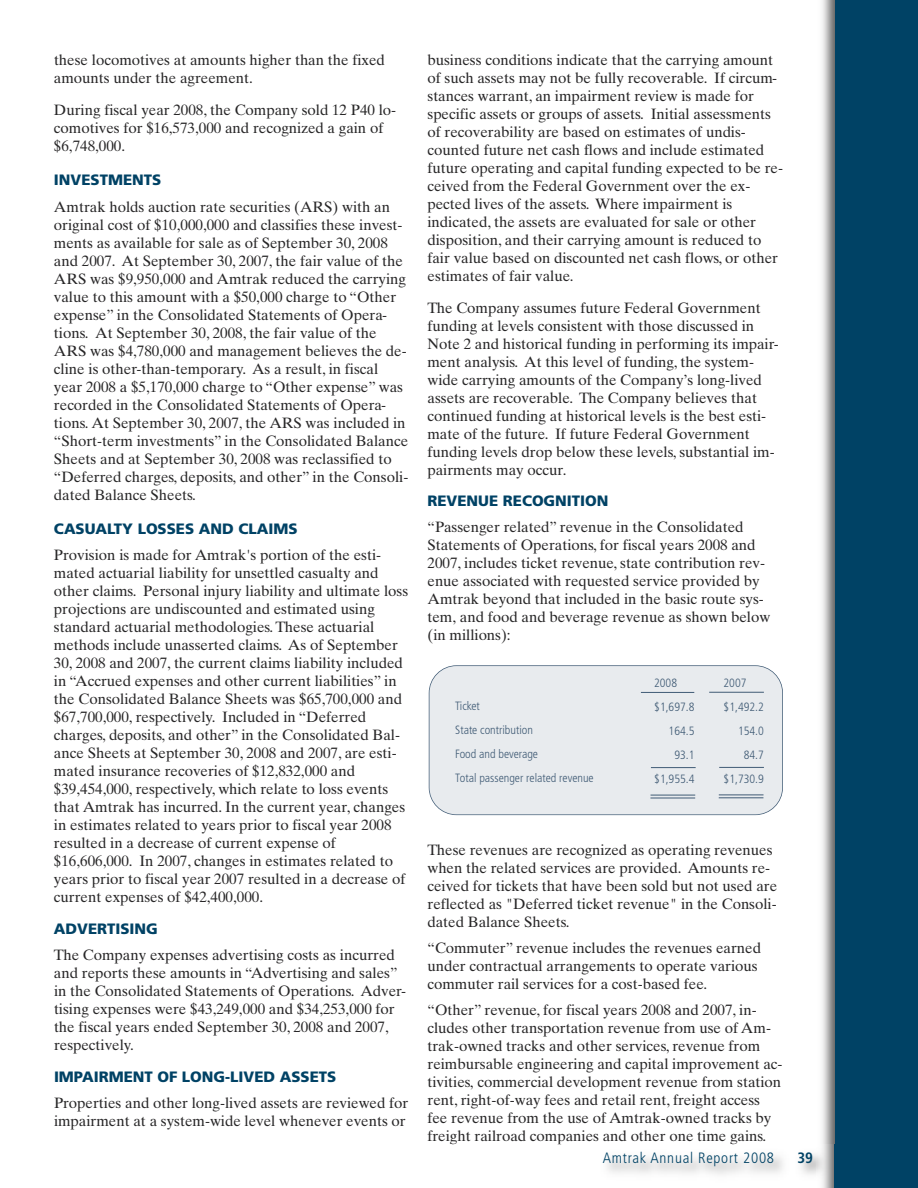
<style>
.page{position:relative;width:918px;height:1188px;background:#fff}
.page>*{position:absolute;margin:0;border:0;box-sizing:border-box;transform-origin:0 0}
.t1{font:15px/18px "Times Ten";color:#272627}
.t2{font:900 15px "Frutiger";color:#004265}
.t3{font:300 condensed 15px "Frutiger";letter-spacing:.05em;color:#004265}
.t4{font:700 condensed 15px "Frutiger";color:#004265}
.t5{font:300 condensed 12px/24px "Frutiger";color:#405b75}
</style>
<div class="page">
<img style="left:822px;top:0;width:13px;height:1144px">
<div style="left:835px;top:0;width:83px;height:1188px;background:#004265"></div>
<div style="left:429px;top:666px;width:353px;height:148px;background:#e8ebee;border-radius:27px"></div>
<div style="left:429px;top:665px;width:354px;height:150px;border:2px solid #405b75;border-radius:28px"></div>
<hr style="left:651px;top:767px;width:45px;height:1px;background:#405b75">
<hr style="left:651px;top:795px;width:44px;height:1px;background:#405b75">
<hr style="left:650px;top:798px;width:45px;height:1px;background:#405b75">
<hr style="left:719px;top:767px;width:45px;height:1px;background:#405b75">
<hr style="left:719px;top:795px;width:45px;height:1px;background:#405b75">
<hr style="left:719px;top:798px;width:44px;height:1px;background:#405b75">
<hr style="left:641px;top:692px;width:53px;height:1px;background:#405b75">
<hr style="left:709px;top:692px;width:55px;height:1px;background:#405b75">
<img style="left:557px;top:1144px;width:278px;height:44px">
<p class="t1" style="left:54px;top:52px;width:332px">these locomotives at amounts higher than the fixed amounts under the agreement.</p>
<p class="t1" style="left:54px;top:102px;width:344px">During fiscal year 2008, the Company sold 12 P40 lo&shy;comotives for $16,573,000 and recognized a gain of $6,748,000.</p>
<p class="t2" style="left:54px;top:174px;width:109px">INVESTMENTS</p>
<p class="t1" style="left:54px;top:199px;width:356px">Amtrak holds auction rate securities (ARS) with an original cost of $10,000,000 and classifies these invest&shy;ments as available for sale as of September 30, 2008 and 2007. At September 30, 2007, the fair value of the ARS was $9,950,000 and Amtrak reduced the carrying value to this amount with a $50,000 charge to “Other expense” in the Consolidated Statements of Opera&shy;tions. At September 30, 2008, the fair value of the ARS was $4,780,000 and management believes the de&shy;cline is other-than-temporary. As a result, in fiscal year 2008 a $5,170,000 charge to “Other expense” was recorded in the Consolidated Statements of Opera&shy;tions. At September 30, 2007, the ARS was included in “Short-term investments” in the Consolidated Balance Sheets and at September 30, 2008 was reclassified to “Deferred charges, deposits, and other” in the Consoli&shy;dated Balance Sheets.</p>
<p class="t2" style="left:54px;top:523px;width:245px">CASUALTY LOSSES AND CLAIMS</p>
<p class="t1" style="left:54px;top:547px;width:356px">Provision is made for Amtrak's portion of the esti&shy;mated actuarial liability for unsettled casualty and other claims. Personal injury liability and ultimate loss projections are undiscounted and estimated using standard actuarial methodologies.These actuarial methods include unasserted claims. As of September 30, 2008 and 2007, the current claims liability included in “Accrued expenses and other current liabilities” in the Consolidated Balance Sheets was $65,700,000 and $67,700,000, respectively. Included in “Deferred charges, deposits, and other” in the Consolidated Bal&shy;ance Sheets at September 30, 2008 and 2007, are esti&shy;mated insurance recoveries of $12,832,000 and $39,454,000, respectively, which relate to loss events that Amtrak has incurred. In the current year, changes in estimates related to years prior to fiscal year 2008 resulted in a decrease of current expense of $16,606,000. In 2007, changes in estimates related to years prior to fiscal year 2007 resulted in a decrease of current expenses of $42,400,000.</p>
<p class="t2" style="left:54px;top:923px;width:105px">ADVERTISING</p>
<p class="t1" style="left:54px;top:947px;width:354px">The Company expenses advertising costs as incurred and reports these amounts in “Advertising and sales” in the Consolidated Statements of Operations. Adver&shy;tising expenses were $43,249,000 and $34,253,000 for the fiscal years ended September 30, 2008 and 2007, respectively.</p>
<p class="t2" style="left:54px;top:1070px;width:284px">IMPAIRMENT OF LONG-LIVED ASSETS</p>
<p class="t1" style="left:54px;top:1095px;width:356px">Properties and other long-lived assets are reviewed for impairment at a system-wide level whenever events or</p>
<p class="t1" style="left:428px;top:52px;width:357px">business conditions indicate that the carrying amount of such assets may not be fully recoverable. If circum&shy;stances warrant, an impairment review is made for specific assets or groups of assets. Initial assessments of recoverability are based on estimates of undis&shy;counted future net cash flows and include estimated future operating and capital funding expected to be re&shy;ceived from the Federal Government over the ex&shy;pected lives of the assets. Where impairment is indicated, the assets are evaluated for sale or other disposition, and their carrying amount is reduced to fair value based on discounted net cash flows, or other estimates of fair value.</p>
<p class="t1" style="left:428px;top:300px;width:353px">The Company assumes future Federal Government funding at levels consistent with those discussed in Note 2 and historical funding in performing its impair&shy;ment analysis. At this level of funding, the system&shy;wide carrying amounts of the Company’s long-lived assets are recoverable. The Company believes that continued funding at historical levels is the best esti&shy;mate of the future. If future Federal Government funding levels drop below these levels, substantial im&shy;pairments may occur.</p>
<p class="t2" style="left:428px;top:495px;width:183px">REVENUE RECOGNITION</p>
<p class="t1" style="left:428px;top:520px;width:344px">“Passenger related” revenue in the Consolidated Statements of Operations, for fiscal years 2008 and 2007, includes ticket revenue, state contribution rev&shy;enue associated with requested service provided by Amtrak beyond that included in the basic route sys&shy;tem, and food and beverage revenue as shown below (in millions):</p>
<p class="t5" style="left:455px;top:694px;width:140px">Ticket<br>State contribution<br>Food and beverage<br>Total passenger related revenue</p>
<p class="t5" style="left:654px;top:672px;width:25px">2008</p>
<p class="t5" style="left:654px;top:696px;width:42px">$1,697.8</p>
<p class="t5" style="left:669px;top:720px;width:27px">164.5</p>
<p class="t5" style="left:674px;top:744px;width:22px">93.1</p>
<p class="t5" style="left:654px;top:768px;width:42px">$1,955.4</p>
<p class="t5" style="left:724px;top:672px;width:25px">2007</p>
<p class="t5" style="left:724px;top:696px;width:42px">$1,492.2</p>
<p class="t5" style="left:738px;top:720px;width:27px">154.0</p>
<p class="t5" style="left:744px;top:744px;width:22px">84.7</p>
<p class="t5" style="left:724px;top:768px;width:42px">$1,730.9</p>
<p class="t1" style="left:428px;top:842px;width:351px">These revenues are recognized as operating revenues when the related services are provided. Amounts re&shy;ceived for tickets that have been sold but not used are reflected as "Deferred ticket revenue" in the Consoli&shy;dated Balance Sheets.</p>
<p class="t1" style="left:428px;top:940px;width:335px">“Commuter” revenue includes the revenues earned under contractual arrangements to operate various commuter rail services for a cost-based fee.</p>
<p class="t1" style="left:428px;top:1002px;width:357px">“Other” revenue, for fiscal years 2008 and 2007, in&shy;cludes other transportation revenue from use of Am&shy;trak-owned tracks and other services, revenue from reimbursable engineering and capital improvement ac&shy;tivities, commercial development revenue from station rent, right-of-way fees and retail rent, freight access fee revenue from the use of Amtrak-owned tracks by freight railroad companies and other one time gains.</p>
<p class="t3" style="left:603px;top:1152px;width:173px">Amtrak Annual Report 2008</p>
<p class="t4" style="left:797px;top:1152px;width:17px">39</p>
</div>
